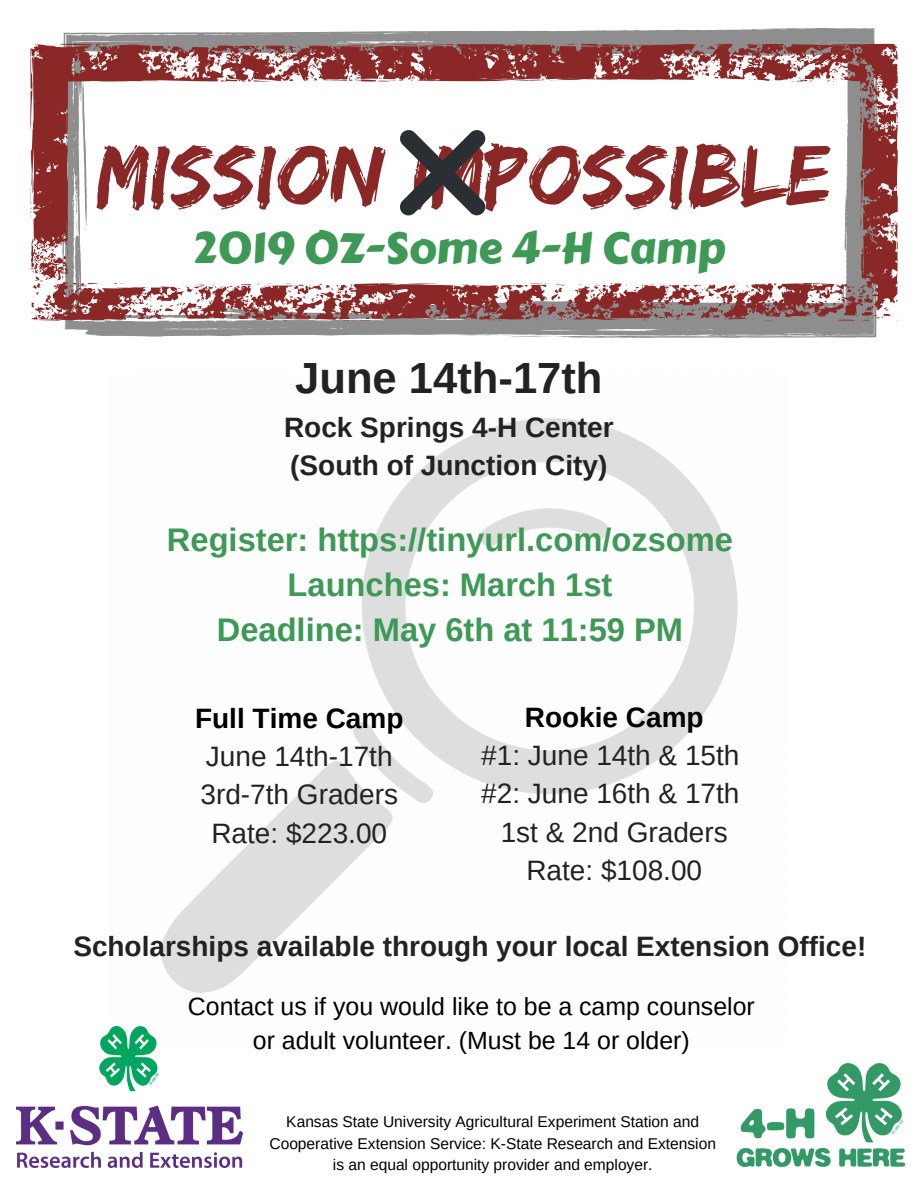
<style>
.page{position:relative;width:918px;height:1188px;background:#fff}
.page>*{position:absolute;margin:0;border:0;box-sizing:border-box;transform-origin:0 0}
.t1{font:88.65px "Edo";color:#892827}
.t2{font:43.65px "Carter One";color:#3e9957}
.t3{font:700 43.65px "Arimo";color:#222}
.t4{font:700 32.7px/45px "Arimo";color:#3e9957;text-align:center}
.t5{font:28.05px/38.2px "Arimo";color:#222;text-align:center}
.t6{font:700 28.05px/38.2px "Arimo";color:#222}
.t7{font:700 28.05px "Arimo";color:#000}
.t8{font:24.9px/33.8px "Arimo";color:#000;text-align:center}
.t9{font:15.6px/21.3px "Arimo";color:#000;text-align:center}
</style>
<div class="page">
<img style="left:161px;top:418px;width:577px;height:575px">
<svg style="left:30px;top:44px;width:868px;height:277px;fill:#892827"></svg>
<img style="left:17px;top:1026px;width:226px;height:142px">
<svg style="left:60px;top:28px;width:818px;height:310px"></svg>
<img style="left:736px;top:1063px;width:169px;height:105px">
<h1 class="t1" style="left:97px;top:123px;width:736px">MISSION IMPOSSIBLE</h1>
<h2 class="t2" style="left:193px;top:215px;width:534px">2019 OZ-Some 4-H Camp</h2>
<h2 class="t3" style="left:295px;top:353px;width:309px">June 14th-17th</h2>
<h3 class="t6" style="left:284px;top:408px;width:331px">Rock Springs 4-H Center (South of Junction City)</h3>
<h3 class="t4" style="left:167px;top:517px;width:568px">Register: https://tinyurl.com/ozsome<br>Launches: March 1st<br>Deadline: May 6th at 11:59 PM</h3>
<h3 class="t7" style="left:195px;top:702px;width:210px">Full Time Camp</h3>
<h3 class="t5" style="left:201px;top:737px;width:199px">June 14th-17th<br>3rd-7th Graders<br>Rate: $223.00</h3>
<h3 class="t7" style="left:525px;top:701px;width:180px">Rookie Camp</h3>
<h3 class="t5" style="left:481px;top:736px;width:260px">#1: June 14th &amp; 15th #2: June 16th &amp; 17th<br>1st &amp; 2nd Graders<br>Rate: $108.00</h3>
<h3 class="t6" style="left:73px;top:927px;width:795px">Scholarships available through your local Extension Office!</h3>
<h3 class="t8" style="left:188px;top:989px;width:568px">Contact us if you would like to be a camp counselor or adult volunteer. (Must be 14 or older)</h3>
<p class="t9" style="left:269px;top:1111px;width:448px">Kansas State University Agricultural Experiment Station and<br>Cooperative Extension Service: K-State Research and Extension is an equal opportunity provider and employer.</p>
</div>
